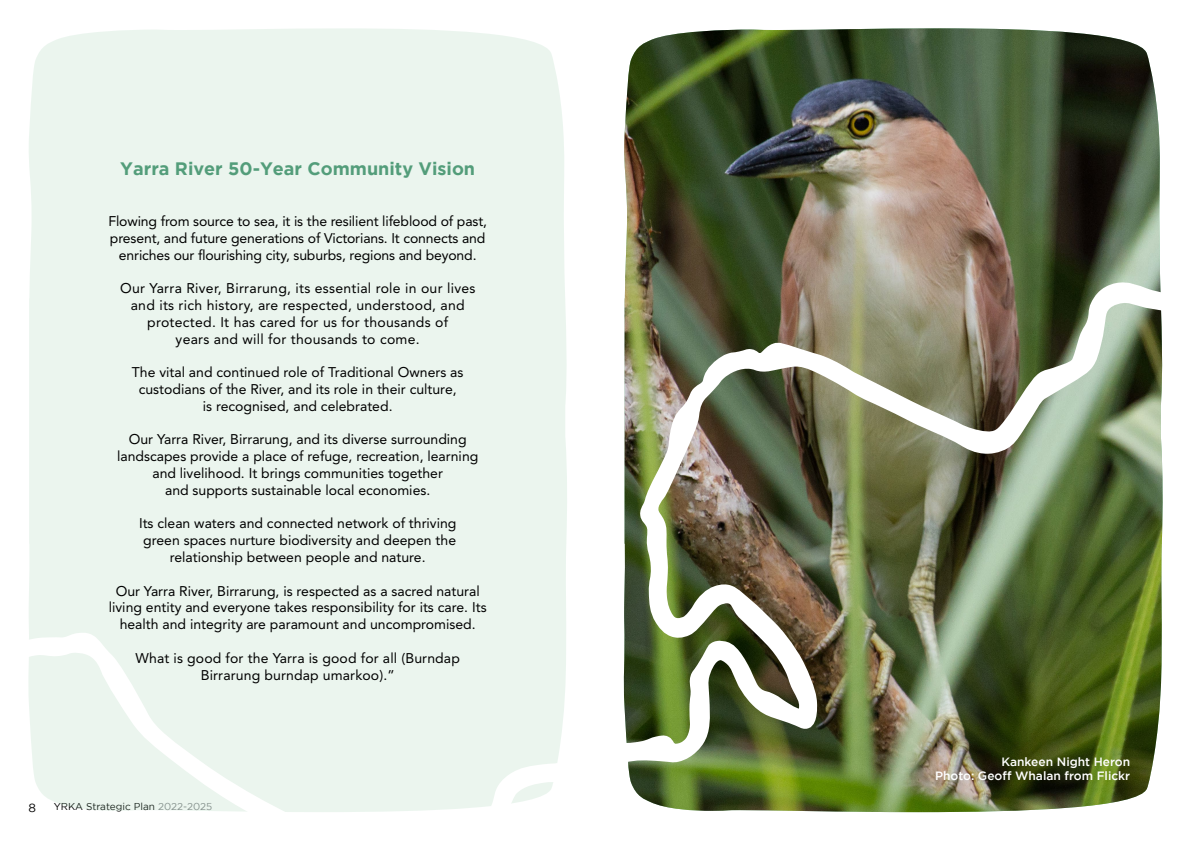
<style>
.page{position:relative;width:1191px;height:842px;background:#fff}
.page>*{position:absolute;margin:0;border:0;box-sizing:border-box;transform-origin:0 0}
.t1{font:700 18px "Gotham";color:#539d7a}
.t2{font:14px/16.8px "Avenir LT Std";color:#000;text-align:center}
.t3{font:14px/16.8px "Avenir LT Std";letter-spacing:.02em;color:#000;text-align:center}
.t4{font:500 12px/14.4px "Gotham";color:#fff;text-align:right}
.t5{font:12px "Gotham";color:#000}
.t6{font:10px "Gotham";color:#000}
.s1{color:#808285}
</style>
<div class="page">
<div style="left:29px;top:28px;width:534px;height:105px;background:#ebf5ee"></div>
<img style="left:624px;top:28px;width:535px;height:105px">
<img style="left:28px;top:133px;width:1135px;height:680px">
<p class="t1" style="left:120px;top:158px;width:356px">Yarra River 50-Year Community Vision</p>
<p class="t2" style="left:108px;top:213px;width:380px">Flowing from source to sea, it is the resilient lifeblood of past, present, and future generations of Victorians. It connects and enriches our flourishing city, suburbs, regions and beyond.</p>
<p class="t3" style="left:120px;top:280px;width:357px">Our Yarra River, Birrarung, its essential role in our lives and its rich history, are respected, understood, and protected. It has cared for us for thousands of<br>years and will for thousands to come.</p>
<p class="t2" style="left:132px;top:364px;width:333px">The vital and continued role of Traditional Owners as custodians of the River, and its role in their culture,<br>is recognised, and celebrated.</p>
<p class="t2" style="left:117px;top:431px;width:363px">Our Yarra River, Birrarung, and its diverse surrounding landscapes provide a place of refuge, recreation, learning and livelihood. It brings communities together<br>and supports sustainable local economies.</p>
<p class="t2" style="left:139px;top:515px;width:319px">Its clean waters and connected network of thriving green spaces nurture biodiversity and deepen the relationship between people and nature.</p>
<p class="t2" style="left:109px;top:582px;width:379px">Our Yarra River, Birrarung, is respected as a sacred natural living entity and everyone takes responsibility for its care. Its health and integrity are paramount and uncompromised.</p>
<p class="t2" style="left:135px;top:650px;width:326px">What is good for the Yarra is good for all (Burndap<br>Birrarung burndap umarkoo).”</p>
<p class="t5" style="left:28px;top:801px;width:9px">8</p>
<p class="t6" style="left:54px;top:801px;width:160px">YRKA Strategic Plan <span class="s1">2022-2025</span></p>
<p class="t4" style="left:935px;top:754px;width:197px">Kankeen Night Heron<br>Photo: Geoff Whalan from Flickr</p>
</div>
